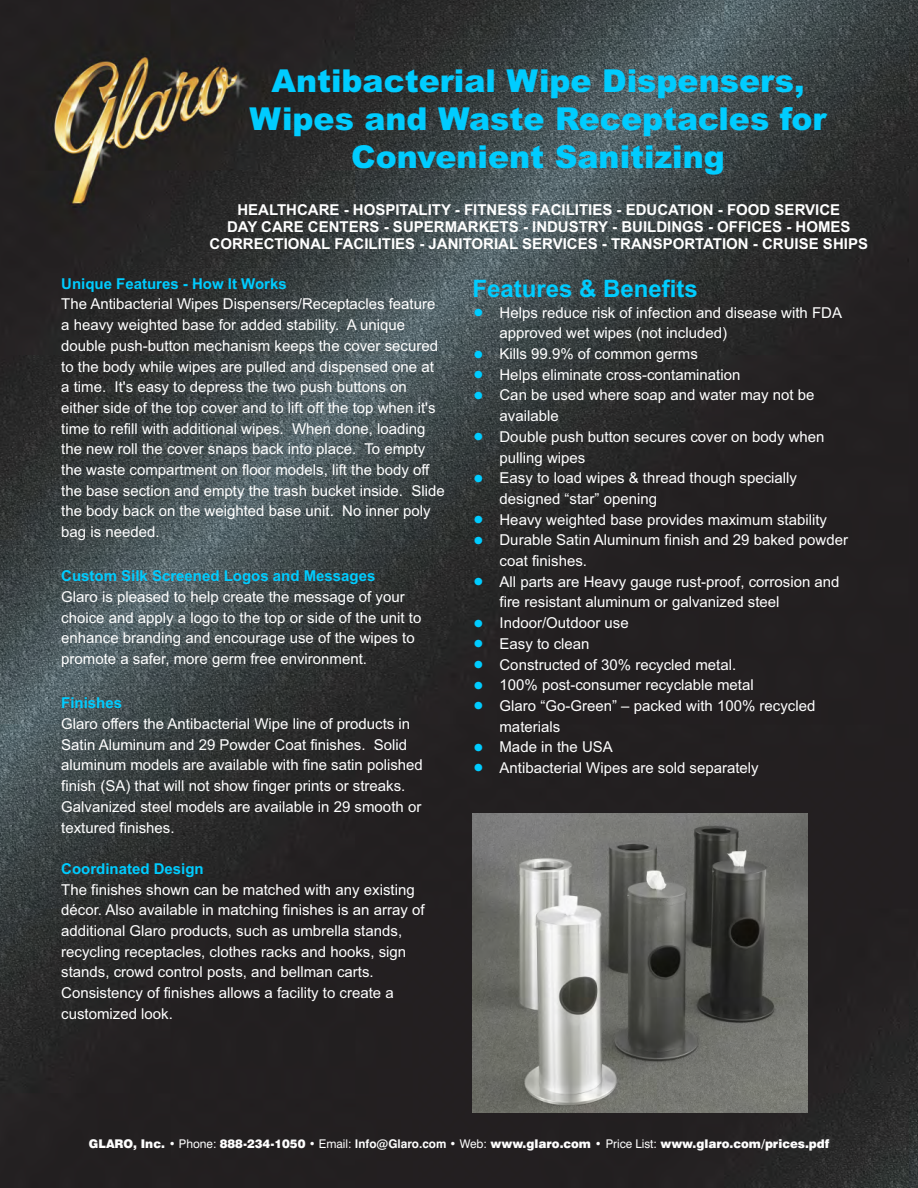
<style>
.page{position:relative;width:918px;height:1188px;background:#fff}
.page>*{position:absolute;margin:0;border:0;box-sizing:border-box;transform-origin:0 0}
.t1{font:900 31.5px/38.1px "Arial";color:#0cf;text-align:center}
.t2{font:700 24px "Arial";color:#0cf}
.t3{font:15px/20.7px "Arial";color:#fff}
.t4{font:700 15px/16.8px "Arial";color:#fff;text-align:center}
.t5{font:700 15px "Arial";color:#0cf}
.t6{font:900 12px "Swiss 721 BT";color:#fefefe}
.s1{font-weight:400}
.s2{font-weight:700}
</style>
<div class="page">
<img style="left:0;top:0;width:918px;height:1188px">
<img style="left:473px;top:813px;width:335px;height:300px">
<svg style="left:475px;top:309px;width:7px;height:7px"></svg>
<svg style="left:475px;top:350px;width:7px;height:8px"></svg>
<svg style="left:475px;top:371px;width:7px;height:8px"></svg>
<svg style="left:475px;top:391px;width:7px;height:8px"></svg>
<svg style="left:475px;top:433px;width:7px;height:8px"></svg>
<svg style="left:475px;top:474px;width:7px;height:8px"></svg>
<svg style="left:475px;top:516px;width:7px;height:7px"></svg>
<svg style="left:475px;top:536px;width:7px;height:8px"></svg>
<svg style="left:475px;top:578px;width:7px;height:8px"></svg>
<svg style="left:475px;top:619px;width:7px;height:8px"></svg>
<svg style="left:475px;top:640px;width:7px;height:8px"></svg>
<svg style="left:475px;top:661px;width:7px;height:7px"></svg>
<svg style="left:475px;top:681px;width:7px;height:8px"></svg>
<svg style="left:475px;top:702px;width:7px;height:8px"></svg>
<svg style="left:475px;top:743px;width:7px;height:8px"></svg>
<svg style="left:475px;top:764px;width:7px;height:8px"></svg>
<h1 class="t1" style="left:249px;top:65px;width:579px">Antibacterial Wipe Dispensers,<br>Wipes and Waste Receptacles for<br>Convenient Sanitizing</h1>
<p class="t4" style="left:210px;top:203px;width:660px">HEALTHCARE - HOSPITALITY - FITNESS FACILITIES - EDUCATION - FOOD SERVICE<br>DAY CARE CENTERS - SUPERMARKETS - INDUSTRY - BUILDINGS - OFFICES - HOMES<br>CORRECTIONAL FACILITIES - JANITORIAL SERVICES - TRANSPORTATION - CRUISE SHIPS</p>
<p class="t5" style="left:61px;top:278px;width:227px">Unique Features - How It Works</p>
<p class="t3" style="left:61px;top:295px;width:385px">The Antibacterial Wipes Dispensers/Receptacles feature a heavy weighted base for added stability. A unique double push-button mechanism keeps the cover secured to the body while wipes are pulled and dispensed one at a time. It's easy to depress the two push buttons on either side of the top cover and to lift off the top when it's time to refill with additional wipes. When done, loading the new roll the cover snaps back into place. To empty the waste compartment on floor models, lift the body off the base section and empty the trash bucket inside. Slide the body back on the weighted base unit. No inner poly bag is needed.</p>
<p class="t5" style="left:61px;top:570px;width:316px">Custom Silk Screened Logos and Messages</p>
<p class="t3" style="left:61px;top:588px;width:362px">Glaro is pleased to help create the message of your choice and apply a logo to the top or side of the unit to enhance branding and encourage use of the wipes to promote a safer, more germ free environment.</p>
<p class="t5" style="left:61px;top:697px;width:62px">Finishes</p>
<p class="t3" style="left:61px;top:715px;width:363px">Glaro offers the Antibacterial Wipe line of products in Satin Aluminum and 29 Powder Coat finishes. Solid aluminum models are available with fine satin polished finish (SA) that will not show finger prints or streaks.<br>Galvanized steel models are available in 29 smooth or textured finishes.</p>
<p class="t5" style="left:61px;top:863px;width:144px">Coordinated Design</p>
<p class="t3" style="left:61px;top:880px;width:365px">The finishes shown can be matched with any existing décor. Also available in matching finishes is an array of additional Glaro products, such as umbrella stands, recycling receptacles, clothes racks and hooks, sign stands, crowd control posts, and bellman carts.<br>Consistency of finishes allows a facility to create a customized look.</p>
<h2 class="t2" style="left:473px;top:279px;width:227px">Features &amp; Benefits</h2>
<p class="t3" style="left:500px;top:303px;width:350px">Helps reduce risk of infection and disease with FDA approved wet wipes (not included)<br>Kills 99.9% of common germs<br>Helps eliminate cross-contamination<br>Can be used where soap and water may not be available<br>Double push button secures cover on body when pulling wipes<br>Easy to load wipes &amp; thread though specially designed “star” opening<br>Heavy weighted base provides maximum stability<br>Durable Satin Aluminum finish and 29 baked powder coat finishes.<br>All parts are Heavy gauge rust-proof, corrosion and fire resistant aluminum or galvanized steel<br>Indoor/Outdoor use<br>Easy to clean<br>Constructed of 30% recycled metal.<br>100% post-consumer recyclable metal<br>Glaro “Go-Green” – packed with 100% recycled materials<br>Made in the USA<br>Antibacterial Wipes are sold separately</p>
<p class="t6" style="left:89px;top:1139px;width:742px">GLARO, Inc. <span class="s1">• Phone:</span> 888-234-1050 <span class="s1">• Email:</span> <span class="s2">Info@Glaro.com</span> <span class="s1">• Web:</span> www.glaro.com • <span class="s1">Price List:</span> www.glaro.com/prices.pdf</p>
</div>
